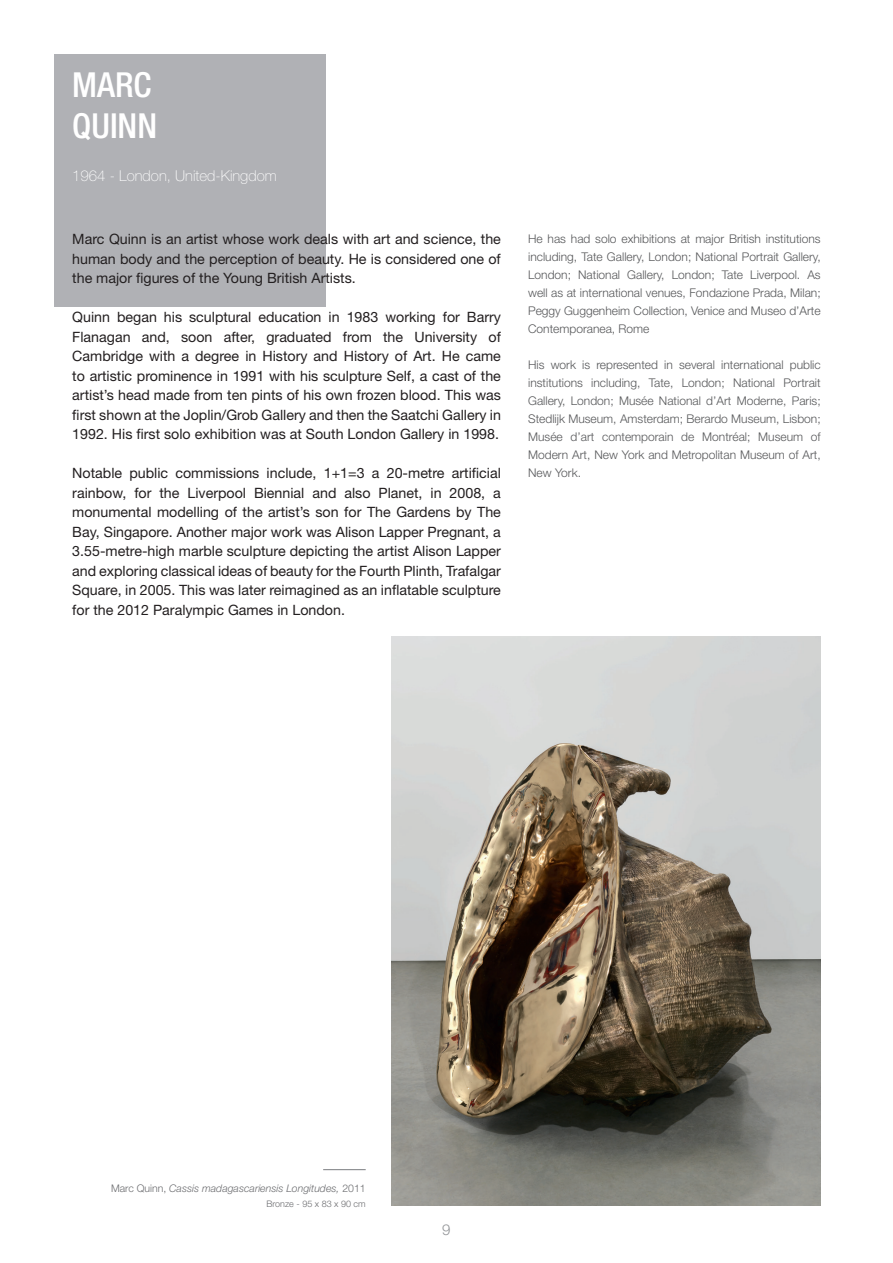
<style>
.page{position:relative;width:893px;height:1263px;background:#fff}
.page>*{position:absolute;margin:0;border:0;box-sizing:border-box;transform-origin:0 0}
.t1{font:500 condensed 34.5px/41.4px "Helvetica Neue LT Std";color:#fff}
.t2{font:100 15px "Helvetica Neue LT Std";color:#fff}
.t3{font:300 15px "Helvetica Neue LT Std";color:#939598}
.t4{font:14.25px/19.5px "Helvetica Neue LT Std";color:#231f20;text-align:justify}
.t5{font:300 12px/18px "Helvetica Neue LT Std";color:#57585a;text-align:justify}
.t6{font:italic 300 10.5px "Helvetica Neue LT Std";color:#6c6d70}
.t7{font:300 9px "Helvetica Neue LT Std";color:#6c6d70}
.s1{font-style:normal}
</style>
<div class="page">
<div style="left:54px;top:54px;width:272px;height:252px;background:#b0b1b5"></div>
<img style="left:392px;top:637px;width:429px;height:569px">
<hr style="left:323px;top:1169px;width:43px;height:1px;background:#7a7c7f">
<h1 class="t1" style="left:72px;top:63px;width:86px">MARC<br>QUINN</h1>
<p class="t2" style="left:72px;top:167px;width:206px">1964 - London, United-Kingdom</p>
<p class="t4" style="left:72px;top:229px;width:430px">Marc Quinn is an artist whose work deals with art and science, the human body and the perception of beauty. He is considered one of the major figures of the Young British Artists.</p>
<p class="t4" style="left:72px;top:307px;width:430px">Quinn began his sculptural education in 1983 working for Barry Flanagan and, soon after, graduated from the University of Cambridge with a degree in History and History of Art. He came to artistic prominence in 1991 with his sculpture Self, a cast of the artist’s head made from ten pints of his own frozen blood. This was first shown at the Joplin/Grob Gallery and then the Saatchi Gallery in 1992. His first solo exhibition was at South London Gallery in 1998.</p>
<p class="t4" style="left:72px;top:463px;width:430px">Notable public commissions include, 1+1=3 a 20-metre artificial rainbow, for the Liverpool Biennial and also Planet, in 2008, a monumental modelling of the artist’s son for The Gardens by The Bay, Singapore. Another major work was Alison Lapper Pregnant, a 3.55-metre-high marble sculpture depicting the artist Alison Lapper and exploring classical ideas of beauty for the Fourth Plinth, Trafalgar Square, in 2005. This was later reimagined as an inflatable sculpture for the 2012 Paralympic Games in London.</p>
<p class="t5" style="left:528px;top:229px;width:294px">He has had solo exhibitions at major British institutions including, Tate Gallery, London; National Portrait Gallery, London; National Gallery, London; Tate Liverpool. As well as at international venues, Fondazione Prada, Milan; Peggy Guggenheim Collection, Venice and Museo d’Arte Contemporanea, Rome</p>
<p class="t5" style="left:528px;top:355px;width:294px">His work is represented in several international public institutions including, Tate, London; National Portrait Gallery, London; Musée National d’Art Moderne, Paris; Stedlijk Museum, Amsterdam; Berardo Museum, Lisbon; Musée d’art contemporain de Montréal; Museum of Modern Art, New York and Metropolitan Museum of Art, New York.</p>
<p class="t6" style="left:111px;top:1182px;width:256px"><span class="s1">Marc Quinn,</span> Cassis madagascariensis Longitudes, <span class="s1">2011</span></p>
<p class="t7" style="left:267px;top:1198px;width:101px">Bronze - 95 x 83 x 90 cm</p>
<p class="t3" style="left:442px;top:1220px;width:10px">9</p>
</div>
